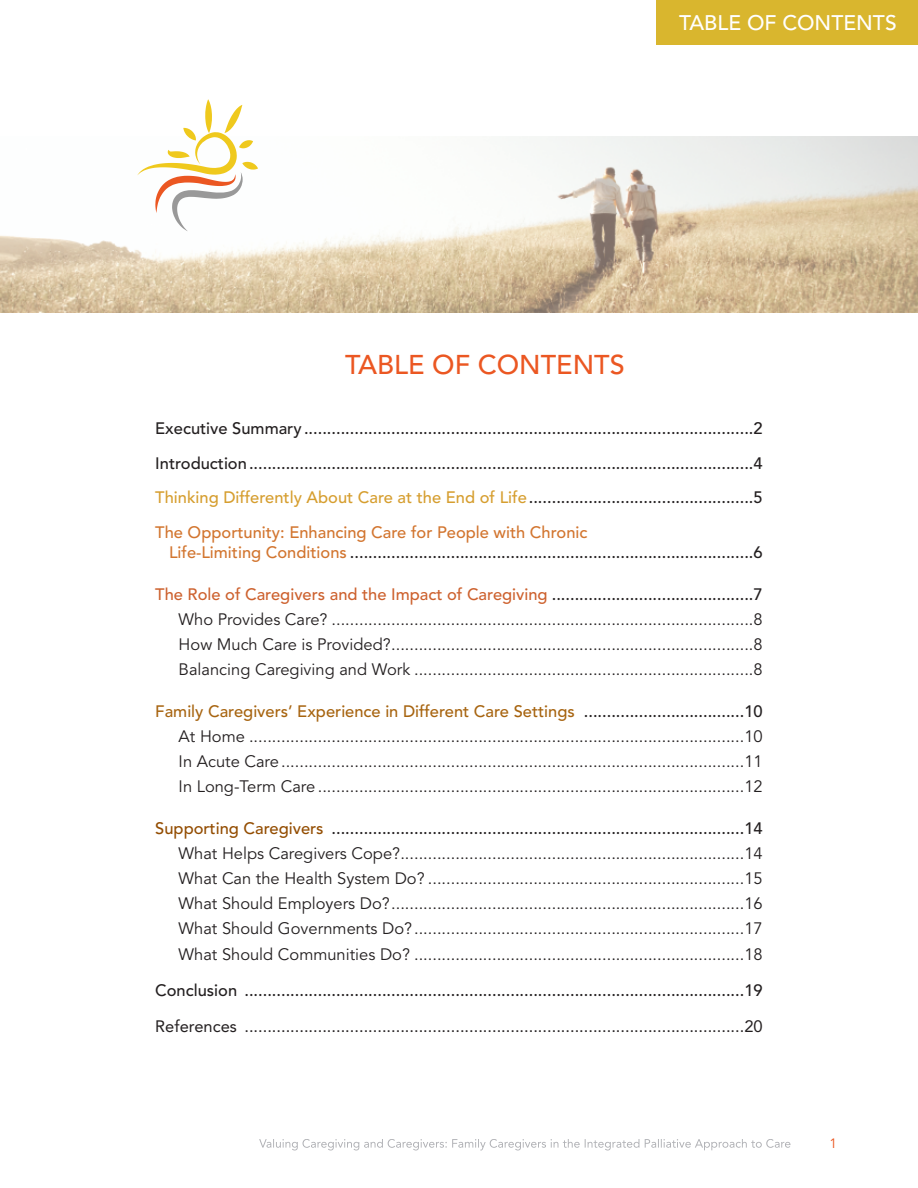
<style>
.page{position:relative;width:918px;height:1188px;background:#fff}
.page>*{position:absolute;margin:0;border:0;box-sizing:border-box;transform-origin:0 0}
.t1{font:500 27px "Avenir LT Std";color:#eb5722}
.t2{font:500 21px "Avenir LT Std";color:#fff}
.t3{font:16.5px/25.2px "Avenir LT Std";color:#231f20;text-align:justify}
.t4{font:500 16.5px/35px "Avenir LT Std";color:#231f20;text-align:justify}
.t5{font:16.5px "Avenir LT Std";color:#231f20}
.t6{font:13.5px "Avenir LT Std";color:#eb5722}
.s1{color:#d69e2f}
.s2{color:#d2752f}
.s3{font-weight:500;color:#cd612e}
.s4{font-weight:500}
.s5{font-weight:500;color:#a76410}
.s6{font-weight:500;color:#934d02}
</style>
<div class="page">
<div style="left:657px;top:0;width:261px;height:45px;background:#d9b62e"></div>
<svg style="left:259px;top:1139px;width:90px;height:11px"></svg>
<img style="left:0;top:137px;width:918px;height:175px">
<svg style="left:137px;top:99px;width:121px;height:132px"></svg>
<p class="t2" style="left:679px;top:14px;width:219px">TABLE OF CONTENTS</p>
<h1 class="t1" style="left:345px;top:354px;width:281px">TABLE OF CONTENTS</h1>
<p class="t4" style="left:155px;top:412px;width:609px">Executive Summary ..................................................................................................2<br>Introduction..............................................................................................................4<br><span class="s1">Thinking Differently About Care at the End of Life</span>.................................................5<br><span class="s2">The Opportunity: Enhancing Care for People with Chronic</span></p>
<p class="t4" style="left:169px;top:536px;width:595px"><span class="s2">Life-Limiting Conditions</span> ........................................................................................6</p>
<p class="t3" style="left:179px;top:583px;width:586px;text-indent:-23px"><span class="s3">The Role of Caregivers and the Impact of Caregiving</span> <span class="s4">............................................7<br></span>Who Provides care? ............................................................................................8 how Much care is Provided?...............................................................................8<br>Balancing caregiving and Work ..........................................................................8</p>
<p class="t3" style="left:179px;top:700px;width:586px;text-indent:-23px"><span class="s5">Family Caregivers’ Experience in Different Care Settings</span> <span class="s4">...................................10<br></span>At home ............................................................................................................10<br>In Acute care.....................................................................................................11<br>In long-term care .............................................................................................12</p>
<p class="t3" style="left:179px;top:817px;width:586px;text-indent:-23px"><span class="s6">Supporting Caregivers</span> <span class="s4">..........................................................................................14<br></span>What helps caregivers cope?...........................................................................14<br>What can the health system do? .....................................................................15<br>What should employers do?.............................................................................16<br>What should governments do? ........................................................................17<br>What should communities do? ........................................................................18</p>
<p class="t4" style="left:155px;top:974px;width:609px">Conclusion .............................................................................................................19</p>
<p class="t5" style="left:155px;top:1019px;width:609px">References .............................................................................................................20</p>
<p class="t6" style="left:829px;top:1137px;width:9px">1</p>
</div>
